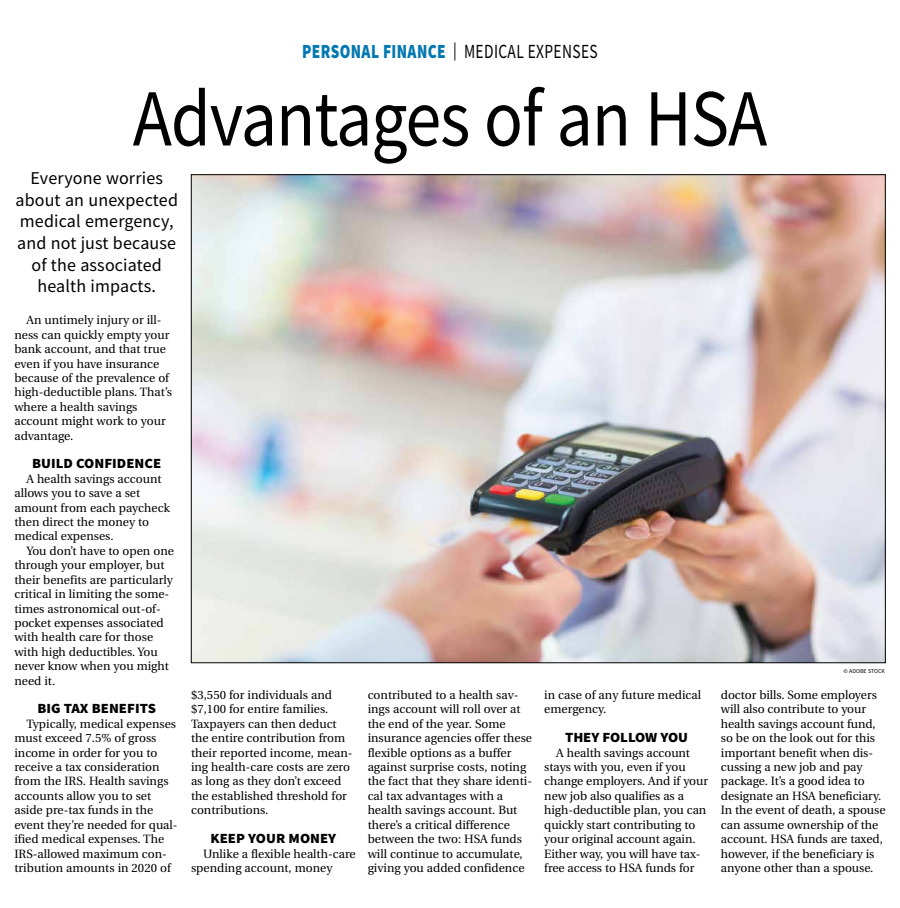
<style>
.page{position:relative;width:900px;height:908px;background:#fff}
.page>*{position:absolute;margin:0;border:0;box-sizing:border-box;transform-origin:0 0}
.t1{font:81px "Source Sans Pro";letter-spacing:-.015em;color:#000;scale:.89 1}
.t2{font:900 20px "Source Sans Pro";letter-spacing:.025em;color:#0077b1;scale:.77 1}
.t3{font:18px/21.6px "Source Sans Pro";letter-spacing:.01em;color:#000;text-align:center}
.t4{font:900 14px "Source Sans Pro";color:#000;scale:1.05 1}
.t5{font:12px/14.4px "Utopia";color:#000}
.t6{font:6px "Source Sans Pro";color:#000}
.s1{font-weight:400;font-size:18px;color:#000}
.s2{font-weight:400;color:#000}
</style>
<div class="page">
<img style="left:193px;top:176px;width:691px;height:484px">
<h2 class="t2" style="left:302px;top:38px;width:385px">PERSONAL FINANCE <span class="s1">|</span> <span class="s2">MEDICAL EXPENSES</span></h2>
<h1 class="t1" style="left:133px;top:67px;width:714px">Advantages of an HSA</h1>
<h3 class="t3" style="left:15px;top:167px;width:164px">Everyone worries about an unexpected medical emergency, and not just because of the associated health impacts.</h3>
<p class="t5" style="left:14px;top:313px;width:159px;text-indent:12px">An untimely injury or ill&shy;ness can quickly empty your bank account, and that true even if you have insurance because of the prevalence of high-deductible plans. That’s where a health savings account might work to your advantage.</p>
<p class="t4" style="left:32px;top:454px;width:124px">BUILD CONFIDENCE</p>
<p class="t5" style="left:14px;top:471px;width:157px;text-indent:12px">A health savings account allows you to save a set amount from each paycheck then direct the money to medical expenses.</p>
<p class="t5" style="left:14px;top:543px;width:161px;text-indent:12px">You don’t have to open one through your employer, but their benefits are particularly critical in limiting the some&shy;times astronomical out-of&shy;pocket expenses associated with health care for those with high deductibles. You never know when you might need it.</p>
<p class="t4" style="left:37px;top:698px;width:114px">BIG TAX BENEFITS</p>
<p class="t5" style="left:14px;top:716px;width:165px;text-indent:12px">Typically, medical expenses must exceed 7.5% of gross income in order for you to receive a tax consideration from the IRS. Health savings accounts allow you to set aside pre-tax funds in the event they’re needed for qual&shy;ified medical expenses. The<br>IRS-allowed maximum con&shy;tribution amounts in 2020 of</p>
<p class="t5" style="left:191px;top:687px;width:163px">$3,550 for individuals and $7,100 for entire families.<br>Taxpayers can then deduct the entire contribution from their reported income, mean&shy;ing health-care costs are zero as long as they don’t exceed the established threshold for contributions.</p>
<p class="t4" style="left:210px;top:828px;width:121px">KEEP YOUR MONEY</p>
<p class="t5" style="left:191px;top:846px;width:166px;text-indent:12px">Unlike a flexible health-care spending account, money</p>
<p class="t5" style="left:368px;top:687px;width:166px">contributed to a health sav&shy;ings account will roll over at the end of the year. Some insurance agencies offer these flexible options as a buffer against surprise costs, noting the fact that they share identi&shy;cal tax advantages with a health savings account. But there’s a critical difference between the two: HSA funds will continue to accumulate, giving you added confidence</p>
<p class="t5" style="left:544px;top:687px;width:158px">in case of any future medical emergency.</p>
<p class="t4" style="left:565px;top:727px;width:119px">THEY FOLLOW YOU</p>
<p class="t5" style="left:544px;top:745px;width:165px;text-indent:12px">A health savings account stays with you, even if you change employers. And if your new job also qualifies as a high-deductible plan, you can quickly start contributing to your original account again.<br>Either way, you will have tax&shy;free access to HSA funds for</p>
<p class="t6" style="left:844px;top:667px;width:43px">© ADOBE STOCK</p>
<p class="t5" style="left:721px;top:687px;width:166px">doctor bills. Some employers will also contribute to your health savings account fund, so be on the look out for this important benefit when dis&shy;cussing a new job and pay package. It’s a good idea to designate an HSA beneficiary.<br>In the event of death, a spouse can assume ownership of the account. HSA funds are taxed, however, if the beneficiary is anyone other than a spouse.</p>
</div>
